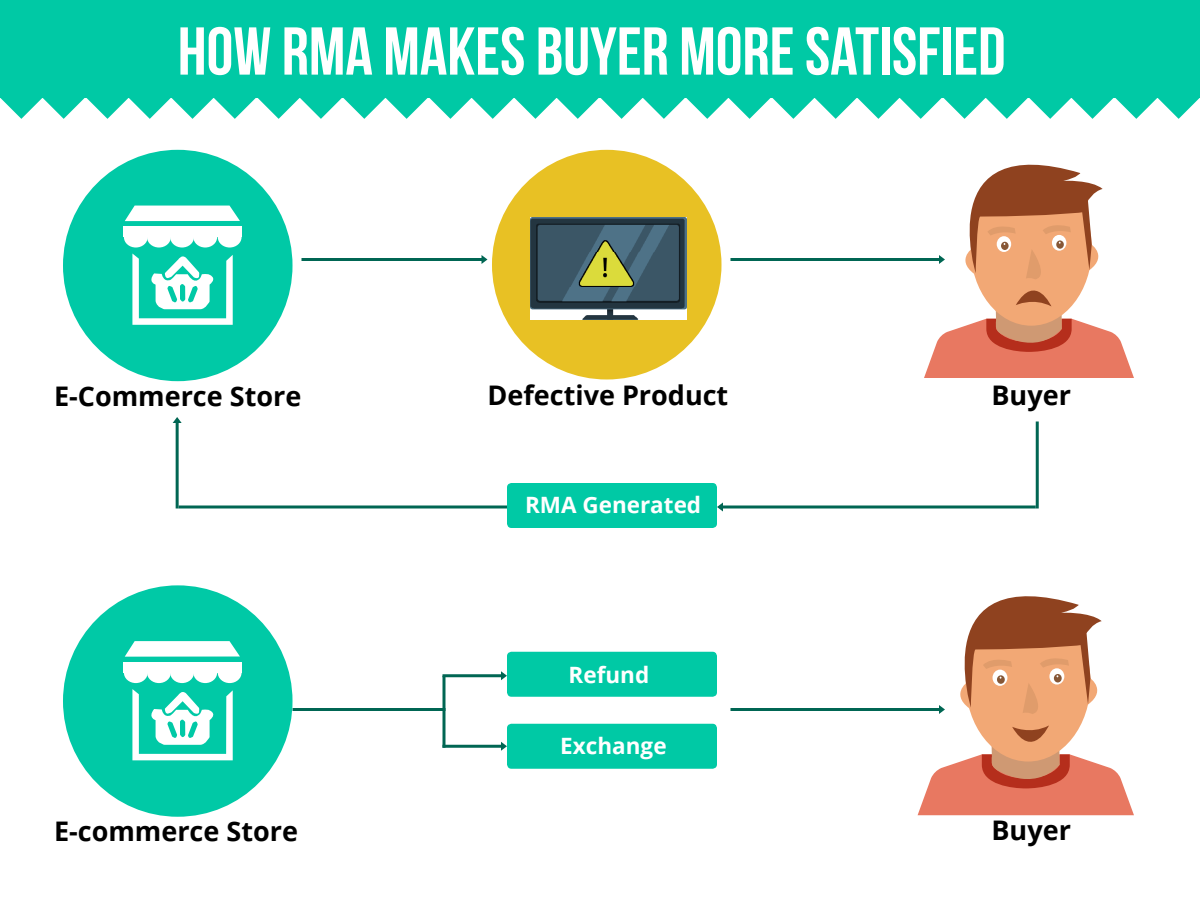
<style>
.page{position:relative;width:1200px;height:900px;background:#fff}
.page>*{position:absolute;margin:0;border:0;box-sizing:border-box;transform-origin:0 0}
.t1{font:67.5px "Bebas Neue";color:#fff}
.t2{font:700 27px "Open Sans";color:#000}
.t3{font:700 22.5px "Open Sans";color:#fff}
</style>
<div class="page">
<div style="left:966px;top:603px;width:125px;height:159px;background:#f2a875;border-radius:50%"></div>
<svg style="left:918px;top:725px;width:216px;height:90px"></svg>
<div style="left:0;top:0;width:1200px;height:98px;background:#00c9a5"></div>
<div style="left:492px;top:150px;width:230px;height:230px;background:#e8c124;border-radius:50%"></div>
<hr style="left:302px;top:258px;width:182px;height:3px;background:#006653">
<hr style="left:730px;top:258px;width:210px;height:3px;background:#006653">
<hr style="left:720px;top:506px;width:316px;height:2px;background:#006653">
<hr style="left:179px;top:506px;width:328px;height:2px;background:#006653">
<hr style="left:293px;top:708px;width:152px;height:3px;background:#006653">
<hr style="left:730px;top:708px;width:212px;height:3px;background:#006653">
<hr style="left:442px;top:674px;width:60px;height:3px;background:#006653">
<hr style="left:442px;top:745px;width:62px;height:3px;background:#006653">
<svg style="left:442px;top:676px;width:4px;height:72px"></svg>
<hr style="left:176px;top:422px;width:3px;height:86px;background:#006653">
<hr style="left:1036px;top:422px;width:3px;height:86px;background:#006653">
<img style="left:530px;top:218px;width:156px;height:102px">
<svg style="left:482px;top:255px;width:6px;height:9px"></svg>
<svg style="left:924px;top:164px;width:210px;height:214px"></svg>
<svg style="left:173px;top:417px;width:9px;height:6px"></svg>
<svg style="left:717px;top:502px;width:6px;height:10px"></svg>
<svg style="left:501px;top:671px;width:6px;height:9px"></svg>
<svg style="left:501px;top:742px;width:6px;height:9px"></svg>
<svg style="left:939px;top:596px;width:163px;height:118px"></svg>
<div style="left:507px;top:483px;width:210px;height:45px;background:#00c9a5;border-radius:4px"></div>
<div style="left:507px;top:652px;width:210px;height:45px;background:#00c9a5;border-radius:4px"></div>
<div style="left:507px;top:724px;width:210px;height:45px;background:#00c9a5;border-radius:4px"></div>
<svg style="left:0;top:98px;width:1200px;height:21px"></svg>
<div style="left:63px;top:150px;width:230px;height:231px;background:#00c9a6;border-radius:50%"></div>
<svg style="left:125px;top:206px;width:115px;height:15px;background:#e9faf7"></svg>
<div style="left:123px;top:226px;width:119px;height:11px;background:#fff"></div>
<div style="left:124px;top:227px;width:24px;height:21px;background:#fff;border-radius:50%"></div>
<div style="left:147px;top:227px;width:24px;height:21px;background:#fff;border-radius:50%"></div>
<div style="left:170px;top:227px;width:24px;height:21px;background:#fff;border-radius:50%"></div>
<div style="left:193px;top:227px;width:24px;height:21px;background:#fff;border-radius:50%"></div>
<div style="left:218px;top:227px;width:24px;height:21px;background:#fff;border-radius:50%"></div>
<svg style="left:132px;top:254px;width:101px;height:71px"></svg>
<div style="left:63px;top:585px;width:230px;height:232px;background:#00c9a6;border-radius:50%"></div>
<svg style="left:125px;top:641px;width:115px;height:16px;background:#e1f8f4"></svg>
<div style="left:123px;top:662px;width:119px;height:10px;background:#fff"></div>
<div style="left:124px;top:662px;width:24px;height:21px;background:#fff;border-radius:50%"></div>
<div style="left:147px;top:662px;width:24px;height:21px;background:#fff;border-radius:50%"></div>
<div style="left:170px;top:662px;width:24px;height:21px;background:#fff;border-radius:50%"></div>
<div style="left:193px;top:662px;width:24px;height:21px;background:#fff;border-radius:50%"></div>
<div style="left:218px;top:662px;width:24px;height:21px;background:#fff;border-radius:50%"></div>
<svg style="left:132px;top:689px;width:101px;height:71px"></svg>
<p class="t1" style="left:178px;top:14px;width:829px">HOW RMA MAKES BUYER MORE SATISFIED</p>
<p class="t2" style="left:54px;top:377px;width:249px">E-Commerce Store</p>
<p class="t2" style="left:54px;top:812px;width:246px">E-commerce Store</p>
<p class="t2" style="left:488px;top:376px;width:242px">Defective Product</p>
<p class="t2" style="left:992px;top:376px;width:81px">Buyer</p>
<p class="t3" style="left:525px;top:489px;width:178px">RMA Generated</p>
<p class="t3" style="left:569px;top:659px;width:82px">Refund</p>
<p class="t3" style="left:560px;top:730px;width:108px">Exchange</p>
<p class="t2" style="left:992px;top:811px;width:81px">Buyer</p>
</div>
